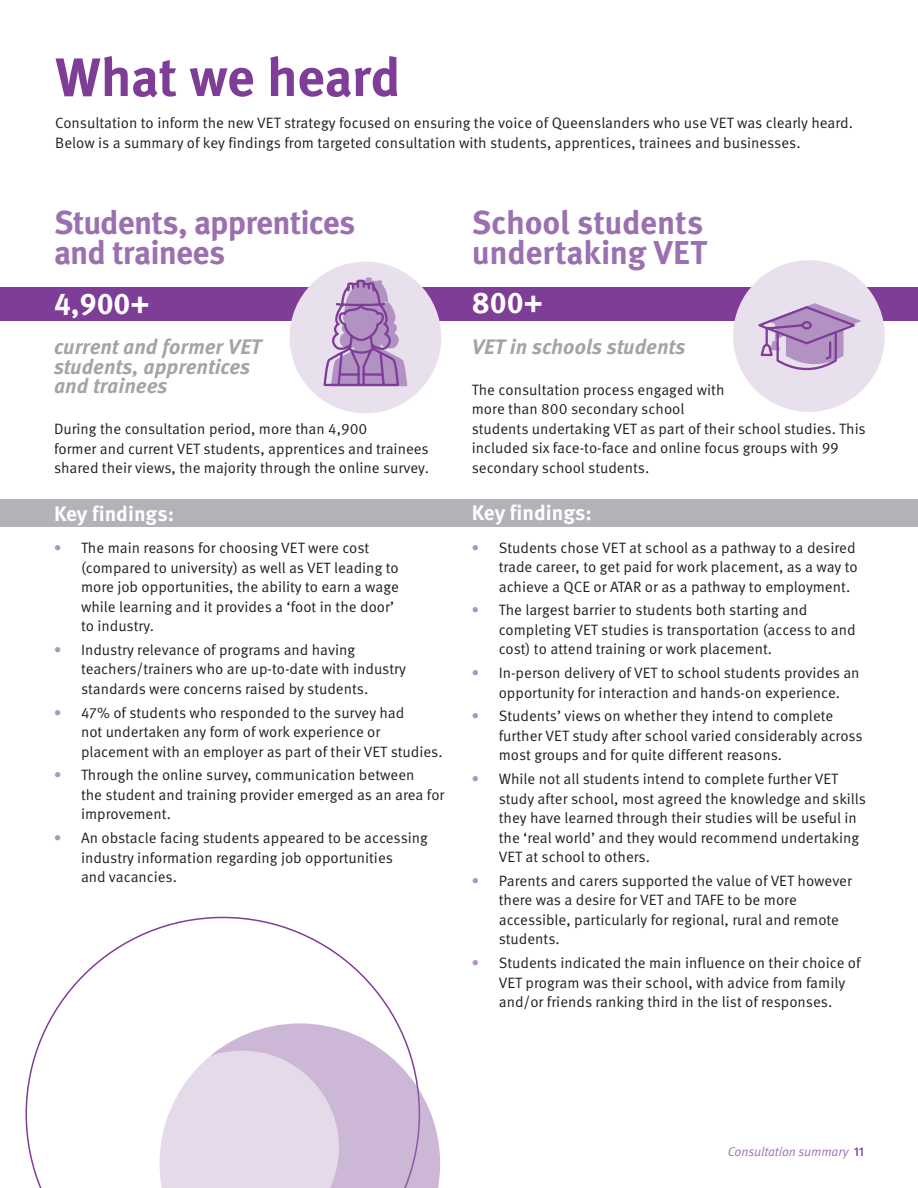
<style>
.page{position:relative;width:918px;height:1188px;background:#fff}
.page>*{position:absolute;margin:0;border:0;box-sizing:border-box;transform-origin:0 0}
.Heading_1{font:700 54px "Meta Pro";letter-spacing:-.015em;color:#7e3e98}
.Heading_2{font:700 33px/30px "Meta Pro";letter-spacing:-.015em;color:#9b70b0}
.Heading_2-2{font:700 30px "Meta Pro";color:#fff}
.Heading_2-3{font:italic 700 21px/19.5px "Meta Pro";letter-spacing:-.005em;color:#a3a4a8}
.Heading_2-4{font:700 21px "Meta Pro";color:#fff}
.Body{font:15px/19.5px "Meta Pro Norm";color:#231f20}
.Heading_2-5{font:15px/19.5px "Meta Pro Norm";color:#231f20}
.t1{font:12.75px "Meta Pro Norm Ita";letter-spacing:-.01em;color:#9b70b0}
.s1{font-family:"Meta Pro";font-weight:700;color:#b192c3}
.s2{font-family:"Meta Pro";font-weight:500;color:#7e3e98}
</style>
<div class="page">
<div style="left:0;top:499px;width:918px;height:28px;background:#b2b3b7"></div>
<div style="left:0;top:287px;width:918px;height:34px;background:#7e3e98"></div>
<div style="left:733px;top:260px;width:152px;height:152px;background:#e9e0ee;border-radius:50%"></div>
<svg style="left:758px;top:303px;width:103px;height:68px"></svg>
<div style="left:290px;top:262px;width:151px;height:151px;background:#e9e0ee;border-radius:50%"></div>
<svg style="left:323px;top:278px;width:84px;height:109px"></svg>
<svg style="left:26px;top:917px;width:372px;height:271px"></svg>
<svg style="left:160px;top:1023px;width:280px;height:165px;fill:#cdb7d7"></svg>
<svg style="left:145px;top:1051px;width:194px;height:137px"></svg>
<p class="Heading_1" style="left:55px;top:35px;width:347px">What we heard</p>
<p class="Body" style="left:55px;top:112px;width:799px">Consultation to inform the new VET strategy focused on ensuring the voice of Queenslanders who use VET was clearly heard.<br>Below is a summary of key findings from targeted consultation with students, apprentices, trainees and businesses.</p>
<p class="Heading_2" style="left:54px;top:206px;width:303px">Students, apprentices and trainees</p>
<p class="Heading_2-2" style="left:54px;top:280px;width:97px">4,900+</p>
<p class="Heading_2-3" style="left:54px;top:336px;width:209px">current and former VET students, apprentices and trainees</p>
<p class="Heading_2-5" style="left:54px;top:418px;width:376px">During the consultation period, more than 4,900<br>former and current VET students, apprentices and trainees shared their views, the majority through the online survey.</p>
<p class="Heading_2-4" style="left:54px;top:497px;width:122px">Key findings:</p>
<p class="Body" style="left:81px;top:537px;width:319px;text-indent:-27px"><span class="s1">•</span> The main reasons for choosing VET were cost (compared to university) as well as VET leading to more job opportunities, the ability to earn a wage while learning and it provides a ‘foot in the door’ to industry.</p>
<p class="Body" style="left:81px;top:639px;width:327px;text-indent:-27px"><span class="s1">•</span> Industry relevance of programs and having teachers/trainers who are up-to-date with industry standards were concerns raised by students.</p>
<p class="Body" style="left:81px;top:702px;width:363px;text-indent:-27px"><span class="s1">•</span> 47% of students who responded to the survey had<br>not undertaken any form of work experience or placement with an employer as part of their VET studies.</p>
<p class="Body" style="left:81px;top:764px;width:365px;text-indent:-27px"><span class="s1">•</span> Through the online survey, communication between<br>the student and training provider emerged as an area for improvement.</p>
<p class="Body" style="left:81px;top:827px;width:348px;text-indent:-27px"><span class="s1">•</span> An obstacle facing students appeared to be accessing industry information regarding job opportunities<br>and vacancies.</p>
<p class="Heading_2" style="left:472px;top:206px;width:237px">School students undertaking VET</p>
<p class="Heading_2-2" style="left:472px;top:279px;width:73px">800+</p>
<p class="Heading_2-3" style="left:472px;top:336px;width:215px">VET in schools students</p>
<p class="Heading_2-5" style="left:472px;top:379px;width:396px">The consultation process engaged with<br>more than 800 secondary school<br>students undertaking VET as part of their school studies. This included six face-to-face and online focus groups with 99 secondary school students.</p>
<p class="Heading_2-4" style="left:472px;top:497px;width:122px">Key findings:</p>
<p class="Body" style="left:499px;top:537px;width:361px;text-indent:-27px"><span class="s1">•</span> Students chose VET at school as a pathway to a desired trade career, to get paid for work placement, as a way to achieve a QCE or ATAR or as a pathway to employment.</p>
<p class="Body" style="left:499px;top:599px;width:359px;text-indent:-27px"><span class="s1">•</span> The largest barrier to students both starting and completing VET studies is transportation (access to and cost) to attend training or work placement.</p>
<p class="Body" style="left:472px;top:662px;width:389px;text-align:center"><span class="s1">•</span> In-person delivery of VET to school students provides an opportunity for interaction and hands-on experience.</p>
<p class="Body" style="left:499px;top:705px;width:366px;text-indent:-27px"><span class="s1">•</span> Students’ views on whether they intend to complete further VET study after school varied considerably across most groups and for quite different reasons.</p>
<p class="Body" style="left:499px;top:768px;width:369px;text-indent:-27px"><span class="s1">•</span> While not all students intend to complete further VET study after school, most agreed the knowledge and skills they have learned through their studies will be useful in the ‘real world’ and they would recommend undertaking VET at school to others.</p>
<p class="Body" style="left:499px;top:870px;width:355px;text-indent:-27px"><span class="s1">•</span> Parents and carers supported the value of VET however there was a desire for VET and TAFE to be more accessible, particularly for regional, rural and remote students.</p>
<p class="Body" style="left:499px;top:952px;width:364px;text-indent:-27px"><span class="s1">•</span> Students indicated the main influence on their choice of<br>VET program was their school, with advice from family and/or friends ranking third in the list of responses.</p>
<p class="t1" style="left:728px;top:1142px;width:138px">Consultation summary <span class="s2">11</span></p>
</div>
